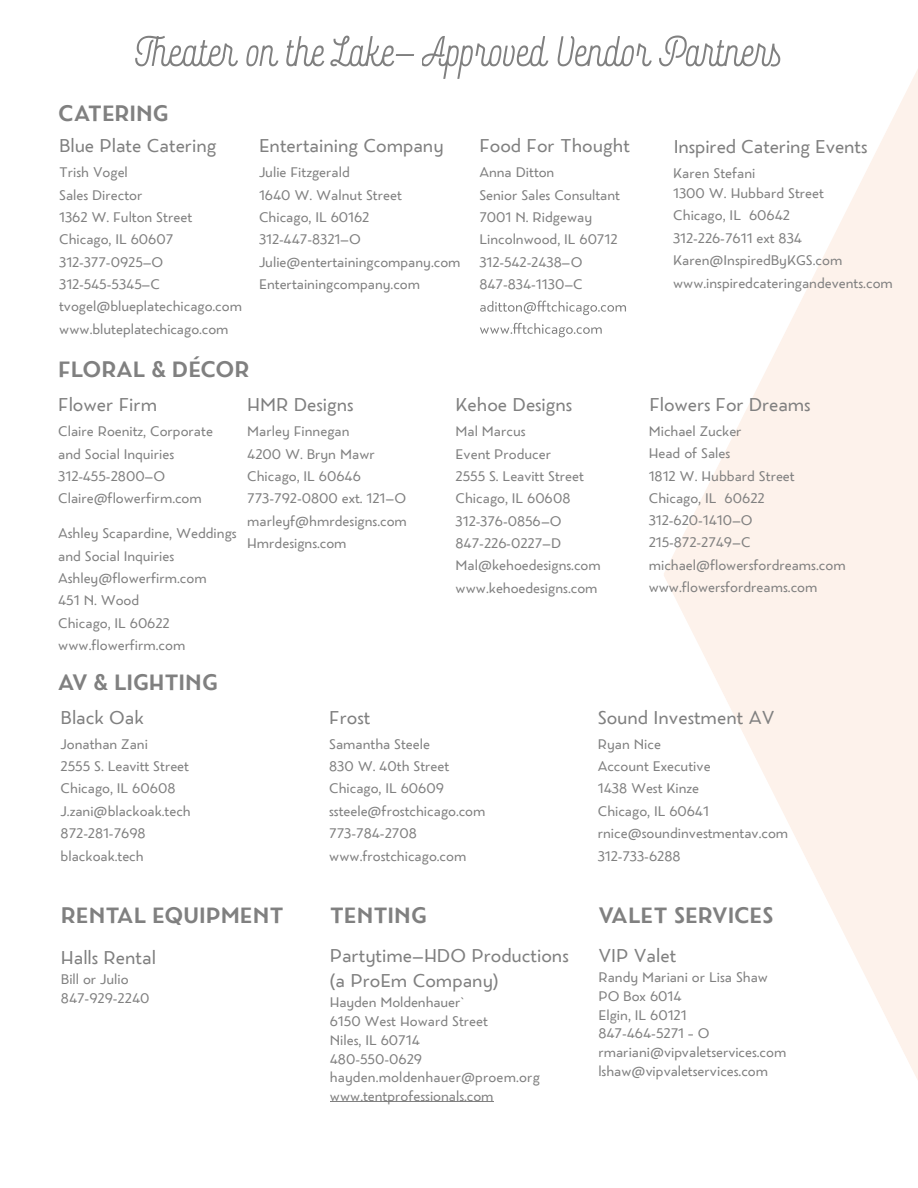
<style>
.page{position:relative;width:918px;height:1188px;background:#fff}
.page>*{position:absolute;margin:0;border:0;box-sizing:border-box;transform-origin:0 0}
.t1{font:700 21px "Rosina";color:#808080}
.t2{font:18px/25.2px "Rosina";color:#808080}
.t3{font:13.5px/22.4px "Rosina";color:#808080}
</style>
<div class="page">
<svg style="left:664px;top:69px;width:254px;height:1010px;fill:#fdf2eb"></svg>
<hr style="left:330px;top:1102px;width:164px;height:1px;background:#808080">
<img style="left:136px;top:35px;width:259px;height:32px">
<img style="left:395px;top:54px;width:28px;height:12px">
<img style="left:423px;top:35px;width:380px;height:45px">
<svg style="left:480px;top:301px;width:146px;height:14px"></svg>
<svg style="left:480px;top:323px;width:122px;height:14px"></svg>
<h1 class="t1" style="left:58px;top:100px;width:112px">CATERING</h1>
<h2 class="t2" style="left:59px;top:133px;width:159px">Blue Plate Catering</h2>
<p class="t3" style="left:59px;top:161px;width:184px">Trish Vogel<br>Sales Director<br>1362 W. Fulton Street<br>Chicago, IL 60607<br>312-377-0925—O<br>312-545-5345—C tvogel@blueplatechicago.com www.bluteplatechicago.com</p>
<h1 class="t1" style="left:58px;top:355px;width:193px">FLORAL &amp; DÉCOR</h1>
<h2 class="t2" style="left:259px;top:133px;width:186px">Entertaining Company</h2>
<p class="t3" style="left:259px;top:161px;width:203px">Julie Fitzgerald<br>1640 W. Walnut Street<br>Chicago, IL 60162<br>312-447-8321—O<br>Julie@entertainingcompany.com<br>Entertainingcompany.com</p>
<h2 class="t2" style="left:479px;top:133px;width:152px">Food For Thought</h2>
<p class="t3" style="left:479px;top:161px;width:142px">Anna Ditton<br>Senior Sales Consultant<br>7001 N. Ridgeway<br>Lincolnwood, IL 60712<br>312-542-2438—O<br>847-834-1130—C</p>
<h2 class="t2" style="left:674px;top:133px;width:195px">Inspired Catering Events</h2>
<p class="t3" style="left:673px;top:163px;width:152px;line-height:20.1px">Karen Stefani<br>1300 W. Hubbard Street</p>
<p class="t3" style="left:673px;top:204px;width:221px">Chicago, IL 60642<br>312-226-7611 ext 834<br>Karen@InspiredByKGS.com www.inspiredcateringandevents.com</p>
<h2 class="t2" style="left:58px;top:392px;width:100px">Flower Firm</h2>
<p class="t3" style="left:58px;top:420px;width:156px">Claire Roenitz, Corporate and Social Inquiries<br>312-455-2800—O<br>Claire@flowerfirm.com</p>
<p class="t3" style="left:58px;top:522px;width:180px">Ashley Scapardine, Weddings and Social Inquiries<br>Ashley@flowerfirm.com<br>451 N. Wood<br>Chicago, IL 60622 www.flowerfirm.com</p>
<h1 class="t1" style="left:58px;top:669px;width:161px">AV &amp; LIGHTING</h1>
<h2 class="t2" style="left:61px;top:705px;width:85px">Black Oak</h2>
<p class="t3" style="left:61px;top:733px;width:132px">Jonathan Zani<br>2555 S. Leavitt Street<br>Chicago, IL 60608<br>J.zani@blackoak.tech<br>872-281-7698 blackoak.tech</p>
<h2 class="t2" style="left:247px;top:392px;width:108px">HMR Designs</h2>
<p class="t3" style="left:247px;top:420px;width:161px">Marley Finnegan<br>4200 W. Bryn Mawr<br>Chicago, IL 60646<br>773-792-0800 ext. 121—O marleyf@hmrdesigns.com<br>Hmrdesigns.com</p>
<h2 class="t2" style="left:456px;top:392px;width:118px">Kehoe Designs</h2>
<h2 class="t2" style="left:649px;top:392px;width:163px">Flowers For Dreams</h2>
<p class="t3" style="left:456px;top:420px;width:72px">Mal Marcus</p>
<p class="t3" style="left:649px;top:420px;width:199px">Michael Zucker<br>Head of Sales<br>1812 W. Hubbard Street<br>Chicago, IL 60622<br>312-620-1410—O<br>215-872-2749—C michael@flowersfordreams.com www.flowersfordreams.com</p>
<p class="t3" style="left:456px;top:442px;width:147px">Event Producer<br>2555 S. Leavitt Street<br>Chicago, IL 60608<br>312-376-0856—O<br>847-226-0227—D<br>Mal@kehoedesigns.com www.kehoedesigns.com</p>
<h2 class="t2" style="left:329px;top:705px;width:43px">Frost</h2>
<p class="t3" style="left:329px;top:733px;width:158px">Samantha Steele<br>830 W. 40th Street<br>Chicago, IL 60609 ssteele@frostchicago.com<br>773-784-2708 www.frostchicago.com</p>
<h2 class="t2" style="left:598px;top:705px;width:178px">Sound Investment AV</h2>
<p class="t3" style="left:598px;top:733px;width:192px">Ryan Nice<br>Account Executive<br>1438 West Kinze<br>Chicago, IL 60641 rnice@soundinvestmentav.com<br>312-733-6288</p>
<h1 class="t1" style="left:61px;top:902px;width:225px">RENTAL EQUIPMENT</h1>
<h2 class="t2" style="left:61px;top:945px;width:97px">Halls Rental</h2>
<p class="t3" style="left:61px;top:970px;width:90px;line-height:18.9px">Bill or Julio<br>847-929-2240</p>
<h1 class="t1" style="left:330px;top:902px;width:98px">TENTING</h1>
<h2 class="t2" style="left:330px;top:943px;width:240px">Partytime—HDO Productions (a ProEm Company)</h2>
<p class="t3" style="left:330px;top:993px;width:212px;line-height:18.8px">Hayden Moldenhauer`<br>6150 West Howard Street<br>Niles, IL 60714<br>480-550-0629 hayden.moldenhauer@proem.org www.tentprofessionals.com</p>
<h1 class="t1" style="left:598px;top:902px;width:177px">VALET SERVICES</h1>
<h2 class="t2" style="left:598px;top:943px;width:79px">VIP Valet</h2>
<p class="t3" style="left:598px;top:967px;width:190px;line-height:18.9px">Randy Mariani or Lisa Shaw<br>PO Box 6014<br>Elgin, IL 60121<br>847-464-5271 – O rmariani@vipvaletservices.com lshaw@vipvaletservices.com</p>
</div>
